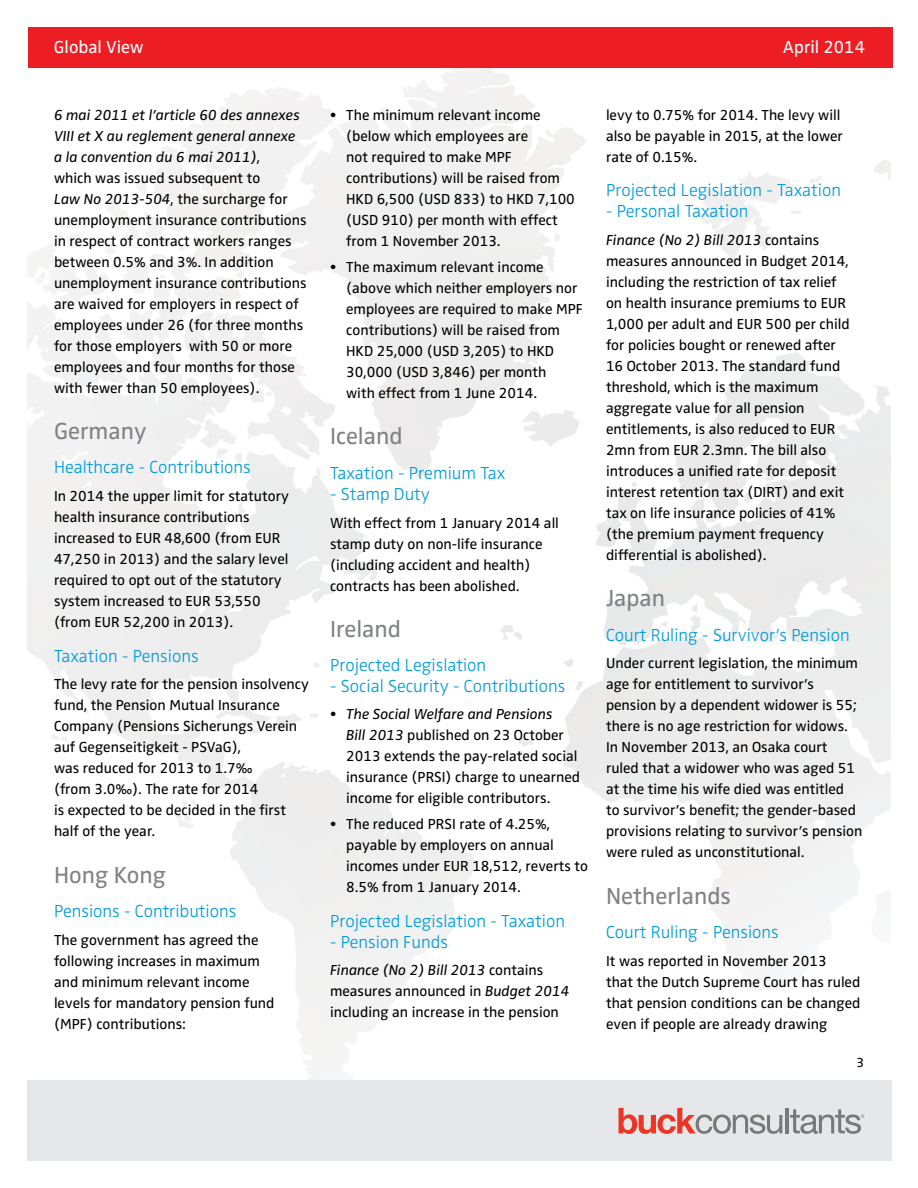
<style>
.page{position:relative;width:918px;height:1188px;background:#fff}
.page>*{position:absolute;margin:0;border:0;box-sizing:border-box;transform-origin:0 0}
.t1{font:24px "Zwo OT";color:#808285}
.t2{font:300 18px "Zwo OT";color:#009bdb}
.t3{font:18px "Zwo OT";color:#fff}
.t4{font:15px/21px "Zwo OT";color:#000}
.t5{font:13.5px "Zwo OT";color:#000}
.s1{font-style:italic}
</style>
<div class="page">
<div style="left:27px;top:1080px;width:865px;height:81px;background:#e6e7e8"></div>
<div style="left:28px;top:27px;width:865px;height:41px;background:#ed1d24"></div>
<svg style="left:619px;top:1108px;width:163px;height:26px"></svg>
<hr style="left:785px;top:1108px;width:3px;height:25px;background:#77787b">
<svg style="left:790px;top:1109px;width:74px;height:25px"></svg>
<p class="t3" style="left:54px;top:36px;width:91px">Global View</p>
<p class="t3" style="left:783px;top:36px;width:84px">April 2014</p>
<p class="t4" style="left:54px;top:105px;width:254px"><span class="s1">6 mai 2011 et l’article 60 des annexes VIII et X au reglement general annexe a la convention du 6 mai 2011)</span>,<br>which was issued subsequent to<br><span class="s1">Law No 2013-504</span>, the surcharge for unemployment insurance contributions in respect of contract workers ranges between 0.5% and 3%. In addition unemployment insurance contributions are waived for employers in respect of employees under 26 (for three months for those employers with 50 or more employees and four months for those with fewer than 50 employees).</p>
<h1 class="t1" style="left:54px;top:417px;width:94px">Germany</h1>
<p class="t2" style="left:54px;top:457px;width:198px">Healthcare - Contributions</p>
<p class="t4" style="left:54px;top:486px;width:236px">In 2014 the upper limit for statutory health insurance contributions increased to EUR 48,600 (from EUR<br>47,250 in 2013) and the salary level required to opt out of the statutory system increased to EUR 53,550 (from EUR 52,200 in 2013).</p>
<p class="t2" style="left:54px;top:645px;width:146px">Taxation - Pensions</p>
<p class="t4" style="left:54px;top:674px;width:256px">The levy rate for the pension insolvency fund, the Pension Mutual Insurance<br>Company (Pensions Sicherungs Verein auf Gegenseitigkeit - PSVaG),<br>was reduced for 2013 to 1.7‰<br>(from 3.0‰). The rate for 2014<br>is expected to be decided in the first half of the year.</p>
<h1 class="t1" style="left:54px;top:861px;width:114px">Hong Kong</h1>
<p class="t2" style="left:54px;top:901px;width:184px">Pensions - Contributions</p>
<p class="t4" style="left:54px;top:930px;width:222px">The government has agreed the following increases in maximum and minimum relevant income levels for mandatory pension fund (MPF) contributions:</p>
<p class="t4" style="left:346px;top:105px;width:230px;text-indent:-16px">• The minimum relevant income (below which employees are<br>not required to make MPF contributions) will be raised from<br>HKD 6,500 (USD 833) to HKD 7,100 (USD 910) per month with effect from 1 November 2013.</p>
<p class="t4" style="left:346px;top:257px;width:238px;text-indent:-16px">• The maximum relevant income (above which neither employers nor employees are required to make MPF contributions) will be raised from<br>HKD 25,000 (USD 3,205) to HKD<br>30,000 (USD 3,846) per month<br>with effect from 1 June 2014.</p>
<h1 class="t1" style="left:330px;top:422px;width:74px">Iceland</h1>
<p class="t2" style="left:330px;top:462px;width:177px">Taxation - Premium Tax</p>
<p class="t2" style="left:330px;top:483px;width:102px">- Stamp Duty</p>
<p class="t4" style="left:330px;top:512px;width:230px">With effect from 1 January 2014 all stamp duty on non-life insurance (including accident and health) contracts has been abolished.</p>
<h1 class="t1" style="left:330px;top:615px;width:73px">Ireland</h1>
<p class="t2" style="left:330px;top:655px;width:158px">Projected Legislation</p>
<p class="t2" style="left:330px;top:676px;width:237px">- Social Security - Contributions</p>
<p class="t4" style="left:346px;top:703px;width:236px;text-indent:-16px"><span class="s1">• The Social Welfare and Pensions<br>Bill 2013</span> published on 23 October 2013 extends the pay-related social insurance (PRSI) charge to unearned income for eligible contributors.</p>
<p class="t4" style="left:346px;top:814px;width:243px;text-indent:-16px">• The reduced PRSI rate of 4.25%, payable by employers on annual incomes under EUR 18,512, reverts to<br>8.5% from 1 January 2014.</p>
<p class="t2" style="left:330px;top:910px;width:237px">Projected Legislation - Taxation</p>
<p class="t2" style="left:330px;top:931px;width:120px">- Pension Funds</p>
<p class="t4" style="left:330px;top:960px;width:241px"><span class="s1">Finance (No 2) Bill 2013</span> contains measures announced in <span class="s1">Budget 2014 </span>including an increase in the pension</p>
<p class="t4" style="left:606px;top:105px;width:238px">levy to 0.75% for 2014. The levy will also be payable in 2015, at the lower rate of 0.15%.</p>
<p class="t2" style="left:606px;top:180px;width:237px">Projected Legislation - Taxation</p>
<p class="t2" style="left:606px;top:201px;width:144px">- Personal Taxation</p>
<p class="t4" style="left:606px;top:230px;width:245px"><span class="s1">Finance (No 2) Bill 2013</span> contains measures announced in Budget 2014, including the restriction of tax relief on health insurance premiums to EUR 1,000 per adult and EUR 500 per child for policies bought or renewed after 16 October 2013. The standard fund threshold, which is the maximum aggregate value for all pension entitlements, is also reduced to EUR 2mn from EUR 2.3mn. The bill also introduces a unified rate for deposit interest retention tax (DIRT) and exit tax on life insurance policies of 41% (the premium payment frequency differential is abolished).</p>
<h1 class="t1" style="left:606px;top:584px;width:61px">Japan</h1>
<p class="t2" style="left:606px;top:624px;width:245px">Court Ruling - Survivor’s Pension</p>
<p class="t4" style="left:606px;top:653px;width:258px">Under current legislation, the minimum age for entitlement to survivor’s pension by a dependent widower is 55; there is no age restriction for widows.<br>In November 2013, an Osaka court ruled that a widower who was aged 51 at the time his wife died was entitled<br>to survivor’s benefit; the gender-based provisions relating to survivor’s pension were ruled as unconstitutional.</p>
<h1 class="t1" style="left:606px;top:882px;width:127px">Netherlands</h1>
<p class="t2" style="left:606px;top:922px;width:174px">Court Ruling - Pensions</p>
<p class="t4" style="left:606px;top:951px;width:256px">It was reported in November 2013<br>that the Dutch Supreme Court has ruled that pension conditions can be changed even if people are already drawing</p>
<p class="t5" style="left:857px;top:1054px;width:9px">3</p>
</div>
